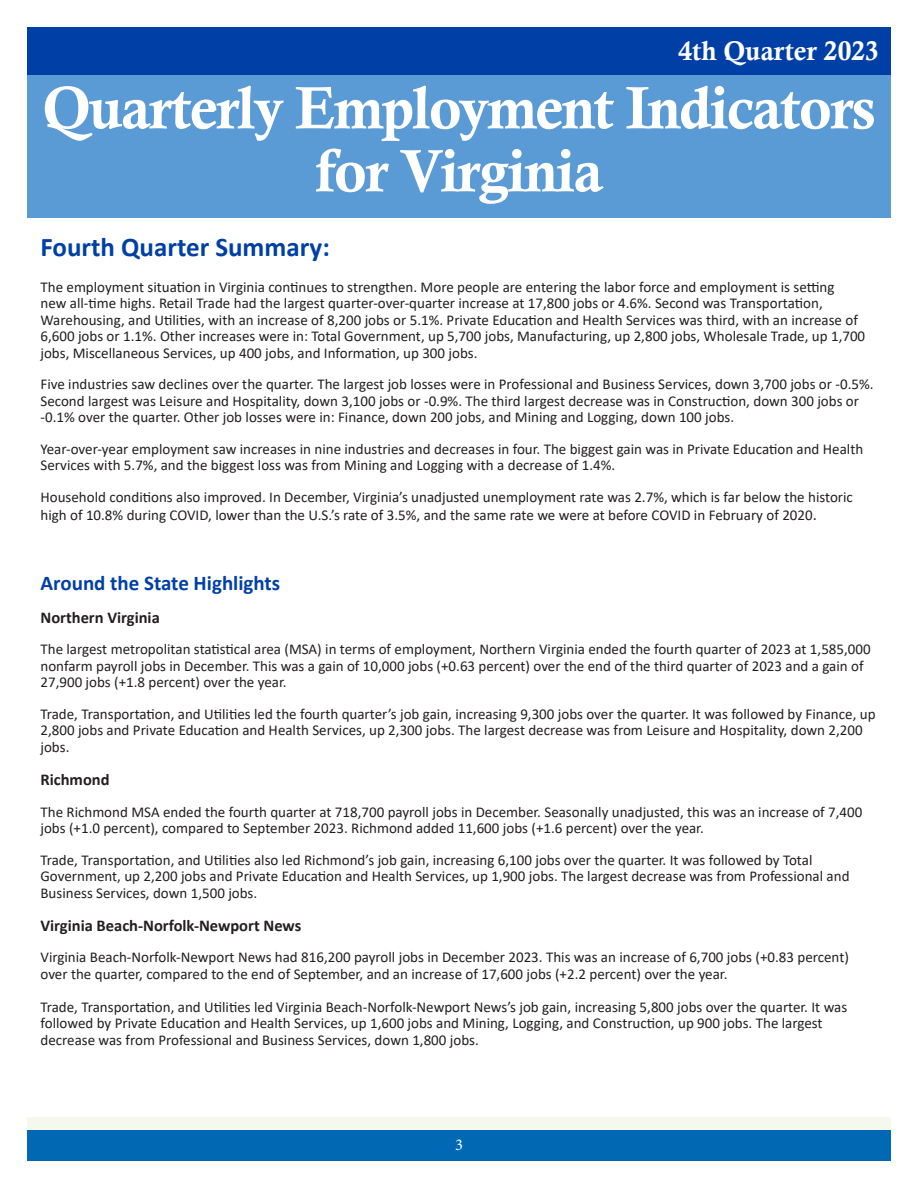
<style>
.page{position:relative;width:918px;height:1188px;background:#fff}
.page>*{position:absolute;margin:0;border:0;box-sizing:border-box;transform-origin:0 0}
.t1{font:60px "Calis MT Bol";letter-spacing:-.03em;color:#fff}
.t2{font:700 27px "Calibri";color:#0040a6}
.t3{font:27px "Calis MT Bol";color:#fff}
.t4{font:700 21px "Calibri";color:#0040a6}
.t5{font:700 16.5px "Calibri";color:#231f20}
.t6{font:16.5px "Minion Pro";color:#fff}
.t7{font:15px/16.5px "Calibri";color:#231f20}
.s1{font-size:16.5px}
</style>
<div class="page">
<div style="left:27px;top:1130px;width:864px;height:31px;background:#0168b3"></div>
<div style="left:27px;top:27px;width:864px;height:49px;background:#0040a6"></div>
<div style="left:27px;top:76px;width:864px;height:142px;background:#5b9bd5"></div>
<div style="left:27px;top:1117px;width:864px;height:13px;background:#f5f8ed"></div>
<p class="t3" style="left:678px;top:36px;width:202px">4th Quarter 2023</p>
<p class="t1" style="left:42px;top:73px;width:835px">Quarterly Employment Indicators</p>
<p class="t1" style="left:315px;top:136px;width:290px">for Virginia</p>
<p class="t2" style="left:40px;top:228px;width:291px">Fourth Quarter Summary:</p>
<p class="t7" style="left:40px;top:278px;width:826px">The employment situation in Virginia continues to strengthen. More people are entering the labor force and employment is setting<br>new all-time highs. Retail Trade had the largest quarter-over-quarter increase at 17,800 jobs or 4.6%. Second was Transportation, Warehousing, and Utilities, with an increase of 8,200 jobs or 5.1%. Private Education and Health Services was third, with an increase of 6,600 jobs or 1.1%. Other increases were in: Total Government, up 5,700 jobs, Manufacturing, up 2,800 jobs, Wholesale Trade, up 1,700 jobs, Miscellaneous Services, up 400 jobs, and Information, up 300 jobs.</p>
<p class="t7" style="left:40px;top:376px;width:835px">Five industries saw declines over the quarter. The largest job losses were in Professional and Business Services, down 3,700 jobs or -0.5%.<br>Second largest was Leisure and Hospitality, down 3,100 jobs or -0.9%. The third largest decrease was in Construction, down 300 jobs or -0.1% over the quarter. Other job losses were in: Finance, down 200 jobs, and Mining and Logging, down 100 jobs.</p>
<p class="t7" style="left:40px;top:440px;width:824px">Year-over-year employment saw increases in nine industries and decreases in four. The biggest gain was in Private Education and Health<br>Services with 5.7%, and the biggest loss was from Mining and Logging with a decrease of 1.4%.</p>
<p class="t7" style="left:40px;top:488px;width:814px;line-height:18.1px">Household conditions also improved. In December, Virginia’s unadjusted unemployment rate was 2.7%, which is far below the historic high of 10.8% during COVID, lower than the U.S.’s rate of 3.5%, and the same rate we were at before COVID in February of 2020<span class="s1">.</span></p>
<p class="t4" style="left:40px;top:568px;width:241px">Around the State Highlights</p>
<p class="t5" style="left:40px;top:606px;width:121px">Northern Virginia</p>
<p class="t7" style="left:40px;top:641px;width:832px">The largest metropolitan statistical area (MSA) in terms of employment, Northern Virginia ended the fourth quarter of 2023 at 1,585,000 nonfarm payroll jobs in December. This was a gain of 10,000 jobs (+0.63 percent) over the end of the third quarter of 2023 and a gain of<br>27,900 jobs (+1.8 percent) over the year.</p>
<p class="t7" style="left:40px;top:705px;width:837px">Trade, Transportation, and Utilities led the fourth quarter’s job gain, increasing 9,300 jobs over the quarter. It was followed by Finance, up<br>2,800 jobs and Private Education and Health Services, up 2,300 jobs. The largest decrease was from Leisure and Hospitality, down 2,200 jobs.</p>
<p class="t5" style="left:40px;top:768px;width:71px">Richmond</p>
<p class="t7" style="left:40px;top:803px;width:823px">The Richmond MSA ended the fourth quarter at 718,700 payroll jobs in December. Seasonally unadjusted, this was an increase of 7,400 jobs (+1.0 percent), compared to September 2023. Richmond added 11,600 jobs (+1.6 percent) over the year.</p>
<p class="t7" style="left:40px;top:851px;width:811px">Trade, Transportation, and Utilities also led Richmond’s job gain, increasing 6,100 jobs over the quarter. It was followed by Total<br>Government, up 2,200 jobs and Private Education and Health Services, up 1,900 jobs. The largest decrease was from Professional and<br>Business Services, down 1,500 jobs.</p>
<p class="t5" style="left:40px;top:914px;width:262px">Virginia Beach-Norfolk-Newport News</p>
<p class="t7" style="left:40px;top:949px;width:810px">Virginia Beach-Norfolk-Newport News had 816,200 payroll jobs in December 2023. This was an increase of 6,700 jobs (+0.83 percent) over the quarter, compared to the end of September, and an increase of 17,600 jobs (+2.2 percent) over the year.</p>
<p class="t7" style="left:40px;top:998px;width:808px">Trade, Transportation, and Utilities led Virginia Beach-Norfolk-Newport News’s job gain, increasing 5,800 jobs over the quarter. It was followed by Private Education and Health Services, up 1,600 jobs and Mining, Logging, and Construction, up 900 jobs. The largest decrease was from Professional and Business Services, down 1,800 jobs.</p>
<p class="t6" style="left:455px;top:1134px;width:9px">3</p>
</div>
